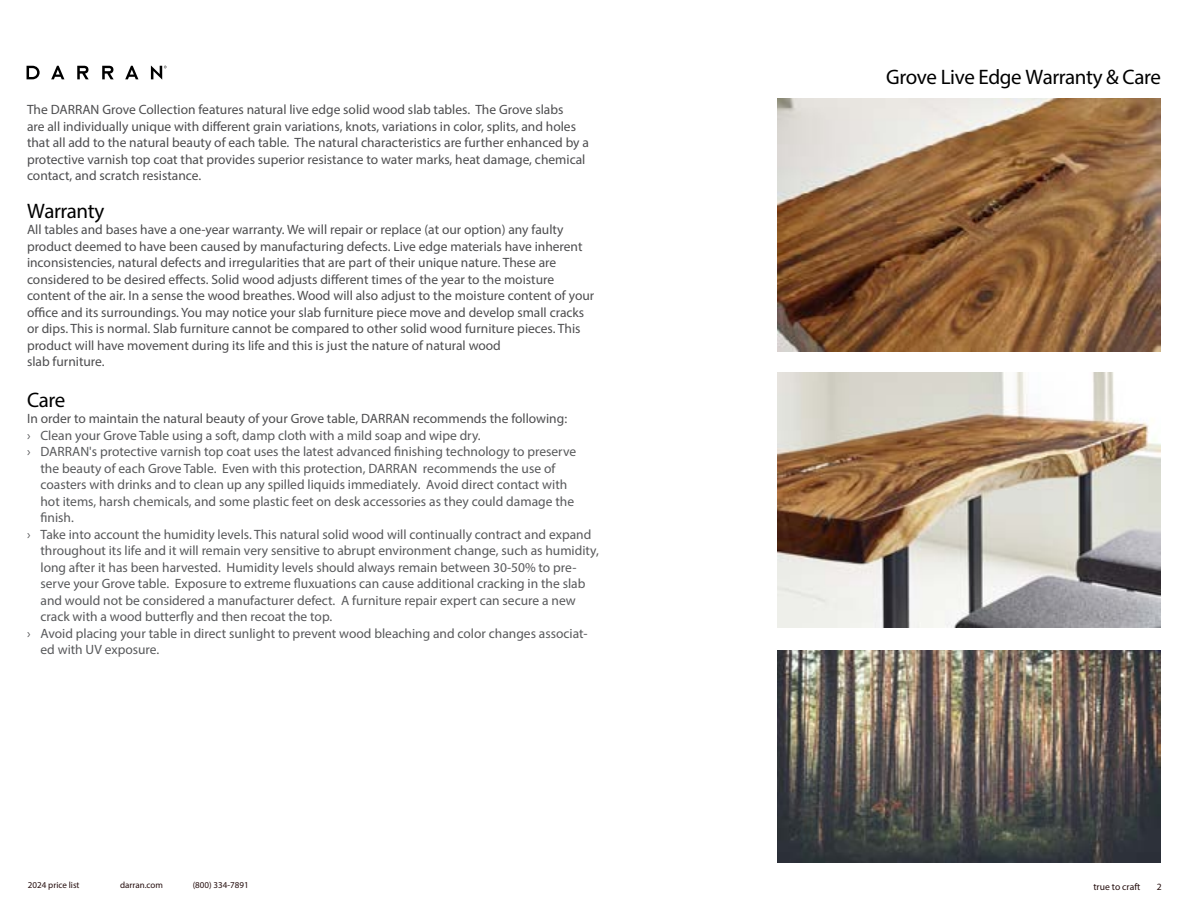
<style>
.page{position:relative;width:1188px;height:918px;background:#fff}
.page>*{position:absolute;margin:0;border:0;box-sizing:border-box;transform-origin:0 0}
.t1{font:21px "Myriad Pro";letter-spacing:-.02em;color:#000}
.t2{font:13.5px/16.5px "Myriad Pro";color:#4d4d4f}
.t3{font:13.5px "Myriad Pro";color:#58595b}
.t4{font:9.6px "Myriad Pro";color:#240d0d}
.t5{font:9px "Myriad Pro";color:#240d0d}
</style>
<div class="page">
<img style="left:778px;top:98px;width:383px;height:253px">
<img style="left:778px;top:373px;width:382px;height:255px">
<img style="left:777px;top:650px;width:383px;height:213px">
<svg style="left:125px;top:66px;width:13px;height:13px"></svg>
<svg style="left:102px;top:66px;width:12px;height:13px"></svg>
<svg style="left:27px;top:66px;width:13px;height:13px"></svg>
<svg style="left:51px;top:66px;width:13px;height:13px"></svg>
<svg style="left:77px;top:66px;width:12px;height:13px"></svg>
<svg style="left:151px;top:65px;width:16px;height:15px"></svg>
<p class="t2" style="left:27px;top:101px;width:563px">The DARRAN Grove Collection features natural live edge solid wood slab tables. The Grove slabs<br>are all individually unique with different grain variations, knots, variations in color, splits, and holes that all add to the natural beauty of each table. The natural characteristics are further enhanced by a protective varnish top coat that provides superior resistance to water marks, heat damage, chemical contact, and scratch resistance.</p>
<h1 class="t1" style="left:27px;top:198px;width:79px">Warranty</h1>
<p class="t2" style="left:27px;top:221px;width:569px">All tables and bases have a one-year warranty. We will repair or replace (at our option) any faulty product deemed to have been caused by manufacturing defects. Live edge materials have inherent inconsistencies, natural defects and irregularities that are part of their unique nature. These are considered to be desired effects. Solid wood adjusts different times of the year to the moisture content of the air. In a sense the wood breathes. Wood will also adjust to the moisture content of your office and its surroundings. You may notice your slab furniture piece move and develop small cracks or dips. This is normal. Slab furniture cannot be compared to other solid wood furniture pieces. This product will have movement during its life and this is just the nature of natural wood<br>slab furniture.</p>
<h1 class="t1" style="left:27px;top:387px;width:40px">Care</h1>
<p class="t2" style="left:27px;top:410px;width:542px">In order to maintain the natural beauty of your Grove table, DARRAN recommends the following:</p>
<p class="t3" style="left:27px;top:427px;width:455px">› Clean your Grove Table using a soft, damp cloth with a mild soap and wipe dry.</p>
<p class="t3" style="left:27px;top:443px;width:551px">› DARRAN's protective varnish top coat uses the latest advanced finishing technology to preserve</p>
<p class="t3" style="left:40px;top:460px;width:516px">the beauty of each Grove Table. Even with this protection, DARRAN recommends the use of</p>
<p class="t3" style="left:40px;top:476px;width:528px">coasters with drinks and to clean up any spilled liquids immediately. Avoid direct contact with</p>
<p class="t3" style="left:40px;top:493px;width:535px">hot items, harsh chemicals, and some plastic feet on desk accessories as they could damage the</p>
<p class="t3" style="left:40px;top:509px;width:35px">finish.</p>
<p class="t3" style="left:27px;top:526px;width:566px">› Take into account the humidity levels. This natural solid wood will continually contract and expand</p>
<p class="t3" style="left:40px;top:542px;width:560px">throughout its life and it will remain very sensitive to abrupt environment change, such as humidity,</p>
<p class="t3" style="left:40px;top:559px;width:538px">long after it has been harvested. Humidity levels should always remain between 30-50% to pre-</p>
<p class="t3" style="left:40px;top:575px;width:546px">serve your Grove table. Exposure to extreme fluxuations can cause additional cracking in the slab</p>
<p class="t3" style="left:40px;top:592px;width:537px">and would not be considered a manufacturer defect. A furniture repair expert can secure a new</p>
<p class="t3" style="left:40px;top:608px;width:293px">crack with a wood butterfly and then recoat the top.</p>
<p class="t3" style="left:27px;top:625px;width:562px">› Avoid placing your table in direct sunlight to prevent wood bleaching and color changes associat-</p>
<p class="t3" style="left:40px;top:641px;width:120px">ed with UV exposure.</p>
<h1 class="t1" style="left:886px;top:64px;width:276px">Grove Live Edge Warranty &amp; Care</h1>
<p class="t5" style="left:28px;top:880px;width:53px">2024 price list</p>
<p class="t5" style="left:120px;top:880px;width:44px">darran.com</p>
<p class="t5" style="left:193px;top:880px;width:57px">(800) 334-7891</p>
<p class="t4" style="left:1093px;top:881px;width:48px">true to craft</p>
<p class="t4" style="left:1157px;top:881px;width:6px">2</p>
</div>
